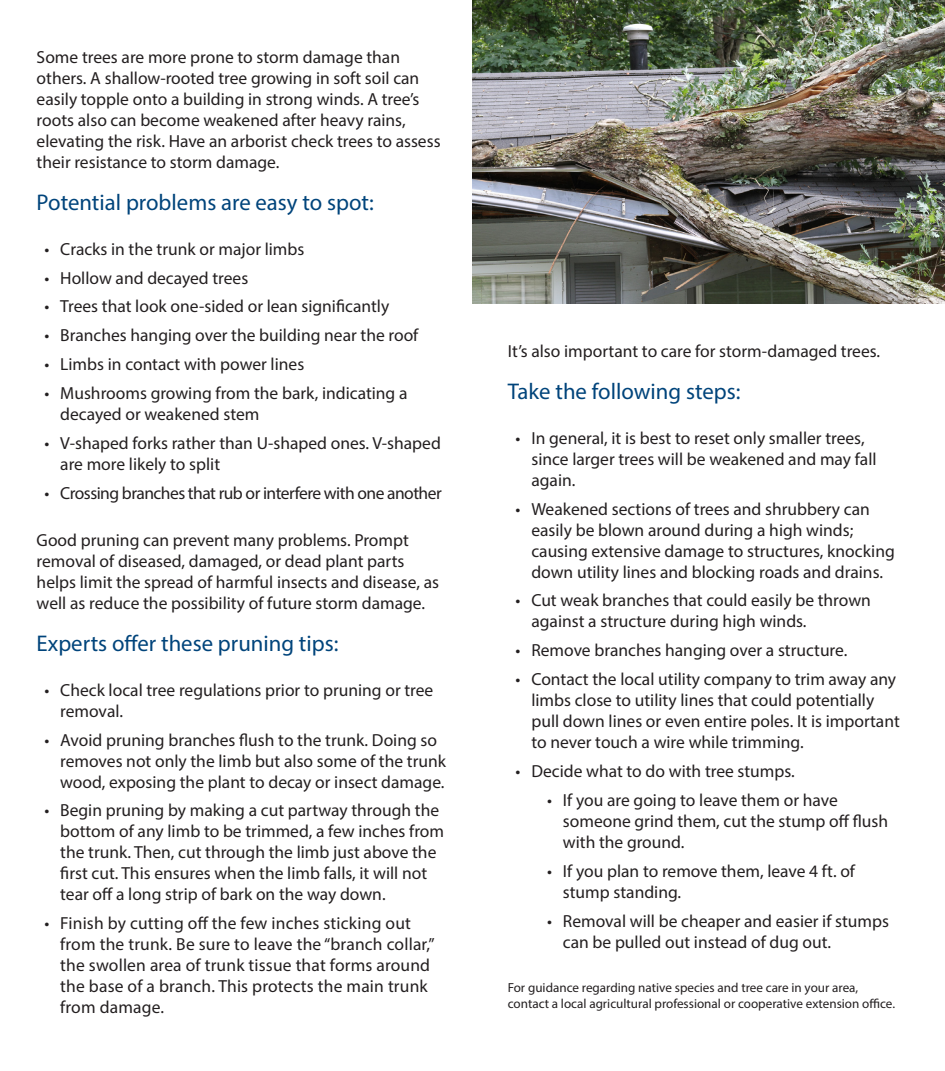
<style>
.page{position:relative;width:945px;height:1071px;background:#fff}
.page>*{position:absolute;margin:0;border:0;box-sizing:border-box;transform-origin:0 0}
.Heading_5{font:22.75px "Myriad Pro";color:#00447b}
.t1{font:17.5px/21px "Myriad Pro";color:#231f20}
.t2{font:17.5px "Myriad Pro";letter-spacing:-.03em;color:#231f20}
.Footnotes{font:13.12px/15.8px "Myriad Pro";color:#231f20}
</style>
<div class="page">
<img style="left:472px;top:0;width:473px;height:304px">
<p class="t1" style="left:37px;top:46px;width:405px">Some trees are more prone to storm damage than others. A shallow-rooted tree growing in soft soil can easily topple onto a building in strong winds. A tree’s roots also can become weakened after heavy rains, elevating the risk. Have an arborist check trees to assess their resistance to storm damage.</p>
<p class="Heading_5" style="left:37px;top:188px;width:339px">Potential problems are easy to spot:</p>
<p class="t1" style="left:45px;top:238px;width:261px">• Cracks in the trunk or major limbs</p>
<p class="t1" style="left:45px;top:267px;width:205px">• Hollow and decayed trees</p>
<p class="t1" style="left:45px;top:296px;width:346px">• Trees that look one-sided or lean significantly</p>
<p class="t1" style="left:45px;top:325px;width:375px">• Branches hanging over the building near the roof</p>
<p class="t1" style="left:45px;top:353px;width:261px">• Limbs in contact with power lines</p>
<p class="t1" style="left:60px;top:382px;width:349px;text-indent:-16px">• Mushrooms growing from the bark, indicating a decayed or weakened stem</p>
<p class="t1" style="left:60px;top:432px;width:382px;text-indent:-16px">• V-shaped forks rather than U-shaped ones. V-shaped are more likely to split</p>
<p class="t2" style="left:45px;top:482px;width:399px">• Crossing branches that rub or interfere with one another</p>
<p class="t1" style="left:37px;top:529px;width:404px">Good pruning can prevent many problems. Prompt removal of diseased, damaged, or dead plant parts helps limit the spread of harmful insects and disease, as well as reduce the possibility of future storm damage.</p>
<p class="Heading_5" style="left:37px;top:629px;width:303px">Experts offer these pruning tips:</p>
<p class="t1" style="left:60px;top:679px;width:375px;text-indent:-16px">• Check local tree regulations prior to pruning or tree removal.</p>
<p class="t1" style="left:60px;top:729px;width:387px;text-indent:-16px">• Avoid pruning branches flush to the trunk. Doing so removes not only the limb but also some of the trunk wood, exposing the plant to decay or insect damage.</p>
<p class="t1" style="left:60px;top:800px;width:385px;text-indent:-16px">• Begin pruning by making a cut partway through the bottom of any limb to be trimmed, a few inches from the trunk. Then, cut through the limb just above the first cut. This ensures when the limb falls, it will not tear off a long strip of bark on the way down.</p>
<p class="t1" style="left:60px;top:913px;width:376px;text-indent:-16px">• Finish by cutting off the few inches sticking out from the trunk. Be sure to leave the “branch collar,” the swollen area of trunk tissue that forms around the base of a branch. This protects the main trunk from damage.</p>
<p class="t1" style="left:508px;top:340px;width:374px">It’s also important to care for storm-damaged trees.</p>
<p class="Heading_5" style="left:508px;top:377px;width:234px">Take the following steps:</p>
<p class="t1" style="left:531px;top:427px;width:347px;text-indent:-16px">• In general, it is best to reset only smaller trees, since larger trees will be weakened and may fall again.</p>
<p class="t1" style="left:531px;top:498px;width:365px;text-indent:-16px">• Weakened sections of trees and shrubbery can easily be blown around during a high winds; causing extensive damage to structures, knocking down utility lines and blocking roads and drains.</p>
<p class="t1" style="left:531px;top:590px;width:341px;text-indent:-16px">• Cut weak branches that could easily be thrown against a structure during high winds.</p>
<p class="t1" style="left:516px;top:640px;width:333px">• Remove branches hanging over a structure.</p>
<p class="t1" style="left:531px;top:668px;width:370px;text-indent:-16px">• Contact the local utility company to trim away any limbs close to utility lines that could potentially pull down lines or even entire poles. It is important to never touch a wire while trimming.</p>
<p class="t1" style="left:516px;top:760px;width:281px">• Decide what to do with tree stumps.</p>
<p class="t1" style="left:563px;top:789px;width:327px;text-indent:-16px">• If you are going to leave them or have someone grind them, cut the stump off flush with the ground.</p>
<p class="t1" style="left:563px;top:860px;width:294px;text-indent:-16px">• If you plan to remove them, leave 4 ft. of stump standing.</p>
<p class="t1" style="left:563px;top:910px;width:328px;text-indent:-16px">• Removal will be cheaper and easier if stumps can be pulled out instead of dug out.</p>
<p class="Footnotes" style="left:508px;top:980px;width:389px">For guidance regarding native species and tree care in your area, contact a local agricultural professional or cooperative extension office.</p>
</div>
